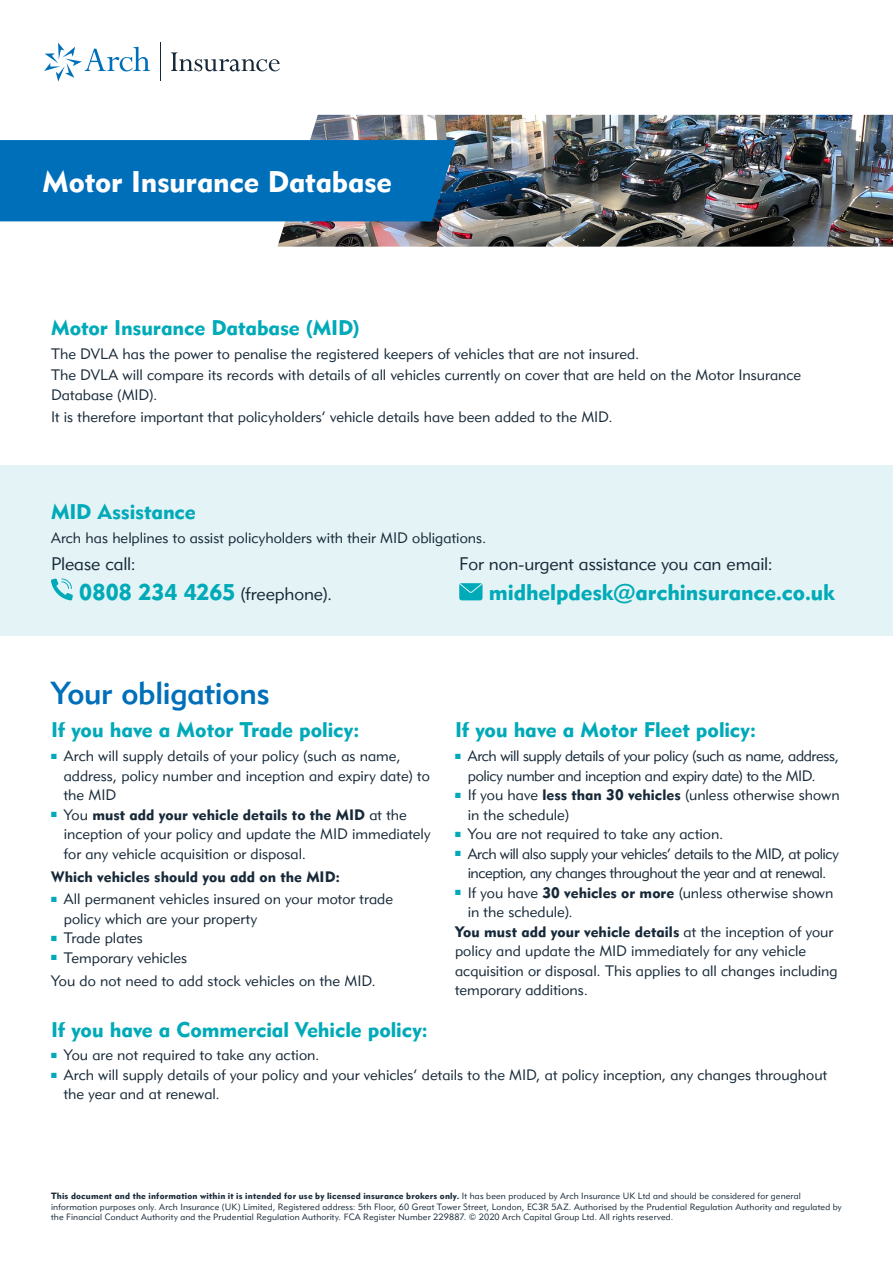
<style>
.page{position:relative;width:893px;height:1263px;background:#fff}
.page>*{position:absolute;margin:0;border:0;box-sizing:border-box;transform-origin:0 0}
.LOB_Title_21_23{font:31.5px "Geometric 415 BT Medium A";letter-spacing:-.01em;color:#006fba}
.LOB_Title_14_16{font:29.55px "Geometric 415 BT Black A";letter-spacing:-.005em;color:#fff}
.Body_Copy_9_11{font:22.5px "Geometric 415 BT Black A";letter-spacing:-.005em;color:#00aab8}
.Sub_Head_10_12{font:21px "Geometric 415 BT Black A";letter-spacing:-.005em;color:#00aab8}
.Body_Copy_9_11-2{font:18px "Geometric 415 BT Lite A";letter-spacing:-.005em;color:#172938}
.Body_Copy_9_11-3{font:15px/19.5px "Geometric 415 BT Lite A";color:#172938}
.Body_Copy_9_11-4{font:15px/19.5px "Geometric 415 BT Lite A";letter-spacing:-.03em;color:#172938;text-align:center}
.Body_Copy_9_11-5{font:15px/19.5px "Geometric 415 BT Lite A";letter-spacing:-.025em;color:#172938}
.Body_Copy_9_11-6{font:15px "Geometric 415 BT Black A";letter-spacing:.005em;color:#172938}
.Small_Print_5_5_6{font:9px/10.5px "Geometric 415 BT Lite A";letter-spacing:.02em;color:#172938}
.s1{font-family:"Geometric 415 BT Black A";font-size:22.5px;color:#00aab8}
.s2{color:#00aab8}
.s3{font-family:"Geometric 415 BT Black A"}
</style>
<div class="page">
<img style="left:277px;top:115px;width:616px;height:132px">
<div style="left:0;top:466px;width:893px;height:170px;background:#e4f3f5"></div>
<svg style="left:44px;top:43px;width:106px;height:39px"></svg>
<svg style="left:171px;top:52px;width:109px;height:19px"></svg>
<hr style="left:160px;top:43px;width:1px;height:38px;background:#172938">
<svg style="left:459px;top:583px;width:24px;height:17px"></svg>
<svg style="left:51px;top:578px;width:22px;height:22px"></svg>
<div style="left:0;top:140px;width:457px;height:81px;background:#006fba"></div>
<p class="LOB_Title_14_16" style="left:43px;top:164px;width:351px">Motor Insurance Database</p>
<p class="Sub_Head_10_12" style="left:51px;top:315px;width:310px">Motor Insurance Database (MID)</p>
<p class="Body_Copy_9_11-3" style="left:51px;top:343px;width:590px">The DVLA has the power to penalise the registered keepers of vehicles that are not insured.</p>
<p class="Body_Copy_9_11-3" style="left:51px;top:365px;width:752px">The DVLA will compare its records with details of all vehicles currently on cover that are held on the Motor Insurance<br>Database (MID).</p>
<p class="Body_Copy_9_11-3" style="left:51px;top:406px;width:563px">It is therefore important that policyholders’ vehicle details have been added to the MID.</p>
<p class="Sub_Head_10_12" style="left:51px;top:498px;width:146px">MID Assistance</p>
<p class="Body_Copy_9_11-3" style="left:51px;top:527px;width:437px">Arch has helplines to assist policyholders with their MID obligations.</p>
<p class="Body_Copy_9_11-2" style="left:459px;top:552px;width:315px">For non-urgent assistance you can email:</p>
<p class="Body_Copy_9_11" style="left:489px;top:579px;width:347px">midhelpdesk@archinsurance.co.uk</p>
<p class="Body_Copy_9_11-2" style="left:51px;top:552px;width:87px">Please call:</p>
<p class="Body_Copy_9_11-2" style="left:79px;top:583px;width:254px"><span class="s1">0808 234 4265</span> (freephone).</p>
<p class="LOB_Title_21_23" style="left:51px;top:674px;width:221px">Your obligations</p>
<p class="Sub_Head_10_12" style="left:51px;top:717px;width:310px">If you have a Motor Trade policy:</p>
<p class="Body_Copy_9_11-3" style="left:64px;top:746px;width:368px;text-indent:-13px"><span class="s2">■</span> Arch will supply details of your policy (such as name, address, policy number and inception and expiry date) to the MID</p>
<p class="Body_Copy_9_11-3" style="left:64px;top:804px;width:368px;text-indent:-13px"><span class="s2">■</span> You <span class="s3">must add your vehicle details to the MID</span> at the inception of your policy and update the MID immediately for any vehicle acquisition or disposal.</p>
<p class="Body_Copy_9_11-6" style="left:51px;top:868px;width:291px">Which vehicles should you add on the MID:</p>
<p class="Body_Copy_9_11-3" style="left:64px;top:889px;width:331px;text-indent:-13px"><span class="s2">■</span> All permanent vehicles insured on your motor trade policy which are your property</p>
<p class="Body_Copy_9_11-3" style="left:51px;top:928px;width:93px"><span class="s2">■</span> Trade plates</p>
<p class="Body_Copy_9_11-3" style="left:51px;top:947px;width:138px"><span class="s2">■</span> Temporary vehicles</p>
<p class="Body_Copy_9_11-3" style="left:51px;top:971px;width:326px">You do not need to add stock vehicles on the MID.</p>
<p class="Sub_Head_10_12" style="left:51px;top:1016px;width:379px">If you have a Commercial Vehicle policy:</p>
<p class="Body_Copy_9_11-3" style="left:51px;top:1045px;width:270px"><span class="s2">■</span> You are not required to take any action.</p>
<p class="Body_Copy_9_11-3" style="left:64px;top:1065px;width:765px;text-indent:-13px"><span class="s2">■</span> Arch will supply details of your policy and your vehicles’ details to the MID, at policy inception, any changes throughout the year and at renewal.</p>
<p class="Sub_Head_10_12" style="left:455px;top:717px;width:303px">If you have a Motor Fleet policy:</p>
<p class="Body_Copy_9_11-5" style="left:468px;top:746px;width:373px;text-indent:-13px"><span class="s2">■</span> Arch will supply details of your policy (such as name, address, policy number and inception and expiry date) to the MID.</p>
<p class="Body_Copy_9_11-3" style="left:468px;top:785px;width:373px;text-indent:-13px"><span class="s2">■</span> If you have <span class="s3">less than 30 vehicles</span> (unless otherwise shown in the schedule)</p>
<p class="Body_Copy_9_11-3" style="left:455px;top:824px;width:270px"><span class="s2">■</span> You are not required to take any action.</p>
<p class="Body_Copy_9_11-4" style="left:455px;top:843px;width:385px"><span class="s2">■</span> Arch will also supply your vehicles’ details to the MID, at policy inception, any changes throughout the year and at renewal.</p>
<p class="Body_Copy_9_11-3" style="left:468px;top:882px;width:367px;text-indent:-13px"><span class="s2">■</span> If you have <span class="s3">30 vehicles or more</span> (unless otherwise shown in the schedule).</p>
<p class="Body_Copy_9_11-3" style="left:455px;top:921px;width:384px"><span class="s3">You must add your vehicle details</span> at the inception of your policy and update the MID immediately for any vehicle acquisition or disposal. This applies to all changes including temporary additions.</p>
<p class="Small_Print_5_5_6" style="left:51px;top:1191px;width:792px"><span class="s3">This document and the information within it is intended for use by licensed insurance brokers only.</span> It has been produced by Arch Insurance UK Ltd and should be considered for general information purposes only. Arch Insurance (UK) Limited, Registered address: 5th Floor, 60 Great Tower Street, London, EC3R 5AZ. Authorised by the Prudential Regulation Authority and regulated by the Financial Conduct Authority and the Prudential Regulation Authority. FCA Register Number 229887. © 2020 Arch Capital Group Ltd. All rights reserved.</p>
</div>
